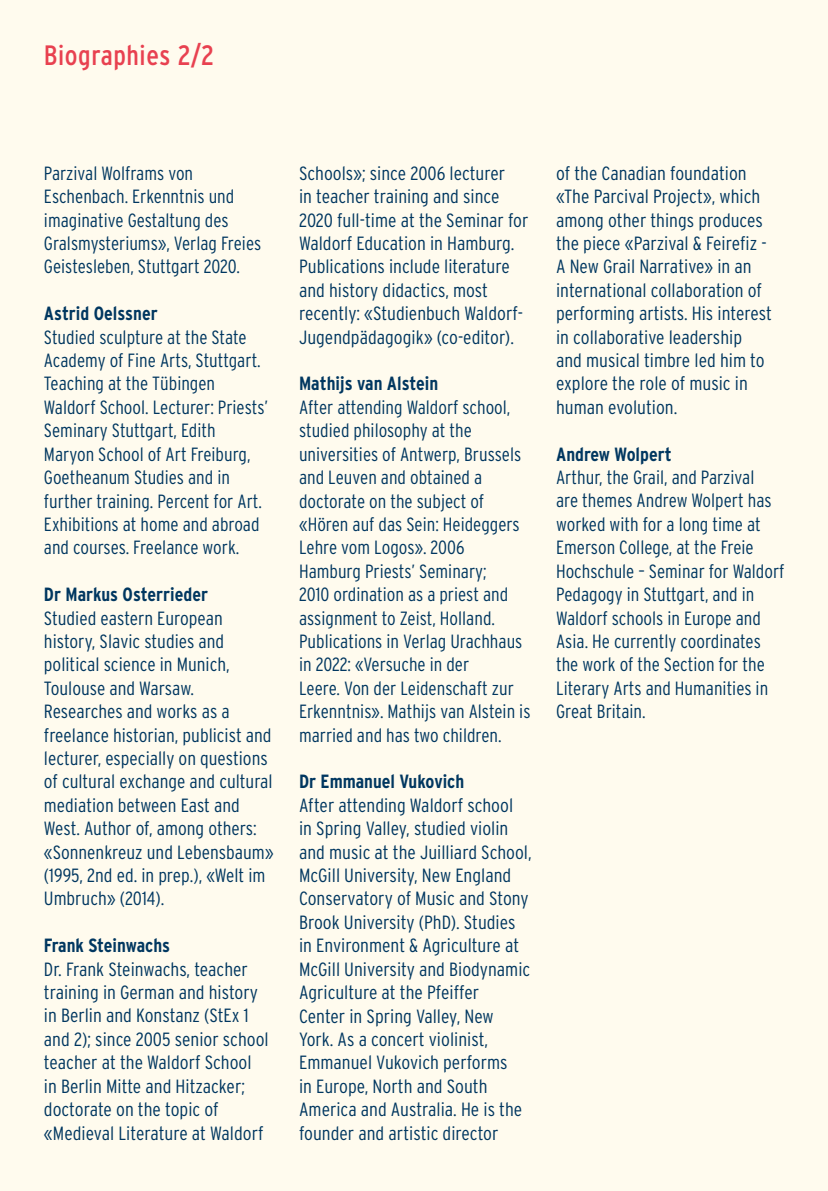
<style>
.page{position:relative;width:828px;height:1191px;background:#fffbee}
.page>*{position:absolute;margin:0;border:0;box-sizing:border-box;transform-origin:0 0}
.t1{font:28px "Interstate Condensed";letter-spacing:.02em;color:#e84150}
.t2{font:300 19.2px/23.4px "Interstate Condensed";color:#003760}
.t3{font:700 19.2px "Interstate Condensed";color:#003760}
</style>
<div class="page">
<hr style="left:827px;top:0;width:1px;height:1191px;background:#2c375e">
<h1 class="t1" style="left:44px;top:39px;width:171px">Biographies 2/2</h1>
<p class="t2" style="left:44px;top:161px;width:219px">Parzival Wolframs von<br>Eschenbach. Erkenntnis und imaginative Gestaltung des<br>Gralsmysteriums», Verlag Freies<br>Geistesleben, Stuttgart 2020.</p>
<p class="t3" style="left:44px;top:303px;width:115px">Astrid Oelssner</p>
<p class="t2" style="left:44px;top:325px;width:226px">Studied sculpture at the State<br>Academy of Fine Arts, Stuttgart.<br>Teaching at the Tübingen<br>Waldorf School. Lecturer: Priests’<br>Seminary Stuttgart, Edith<br>Maryon School of Art Freiburg,<br>Goetheanum Studies and in further training. Percent for Art.<br>Exhibitions at home and abroad and courses. Freelance work.</p>
<p class="t3" style="left:44px;top:583px;width:166px">Dr Markus Osterrieder</p>
<p class="t2" style="left:44px;top:606px;width:231px">Studied eastern European history, Slavic studies and political science in Munich,<br>Toulouse and Warsaw.<br>Researches and works as a freelance historian, publicist and lecturer, especially on questions of cultural exchange and cultural mediation between East and<br>West. Author of, among others: «Sonnenkreuz und Lebensbaum» (1995, 2nd ed. in prep.), «Welt im<br>Umbruch» (2014).</p>
<p class="t3" style="left:44px;top:934px;width:128px">Frank Steinwachs</p>
<p class="t2" style="left:44px;top:957px;width:226px">Dr. Frank Steinwachs, teacher training in German and history in Berlin and Konstanz (StEx 1 and 2); since 2005 senior school teacher at the Waldorf School in Berlin Mitte and Hitzacker; doctorate on the topic of «Medieval Literature at Waldorf</p>
<p class="t2" style="left:299px;top:161px;width:231px">Schools»; since 2006 lecturer<br>in teacher training and since<br>2020 full-time at the Seminar for<br>Waldorf Education in Hamburg.<br>Publications include literature and history didactics, most recently: «Studienbuch Waldorf-<br>Jugendpädagogik» (co-editor).</p>
<p class="t3" style="left:299px;top:373px;width:141px">Mathijs van Alstein</p>
<p class="t2" style="left:299px;top:395px;width:233px">After attending Waldorf school, studied philosophy at the universities of Antwerp, Brussels and Leuven and obtained a doctorate on the subject of «Hören auf das Sein: Heideggers<br>Lehre vom Logos». 2006<br>Hamburg Priests’ Seminary;<br>2010 ordination as a priest and assignment to Zeist, Holland.<br>Publications in Verlag Urachhaus in 2022: «Versuche in der<br>Leere. Von der Leidenschaft zur<br>Erkenntnis». Mathijs van Alstein is married and has two children.</p>
<p class="t3" style="left:299px;top:771px;width:167px">Dr Emmanuel Vukovich</p>
<p class="t2" style="left:299px;top:793px;width:234px">After attending Waldorf school<br>in Spring Valley, studied violin and music at the Juilliard School,<br>McGill University, New England<br>Conservatory of Music and Stony<br>Brook University (PhD). Studies in Environment &amp; Agriculture at<br>McGill University and Biodynamic<br>Agriculture at the Pfeiffer<br>Center in Spring Valley, New<br>York. As a concert violinist,<br>Emmanuel Vukovich performs<br>in Europe, North and South<br>America and Australia. He is the founder and artistic director</p>
<p class="t2" style="left:556px;top:161px;width:217px">of the Canadian foundation «The Parcival Project», which among other things produces the piece «Parzival &amp; Feirefiz -<br>A New Grail Narrative» in an international collaboration of performing artists. His interest in collaborative leadership and musical timbre led him to explore the role of music in human evolution.</p>
<p class="t3" style="left:556px;top:443px;width:117px">Andrew Wolpert</p>
<p class="t2" style="left:556px;top:465px;width:230px">Arthur, the Grail, and Parzival<br>are themes Andrew Wolpert has worked with for a long time at<br>Emerson College, at the Freie<br>Hochschule – Seminar for Waldorf<br>Pedagogy in Stuttgart, and in<br>Waldorf schools in Europe and<br>Asia. He currently coordinates the work of the Section for the<br>Literary Arts and Humanities in<br>Great Britain.</p>
</div>
